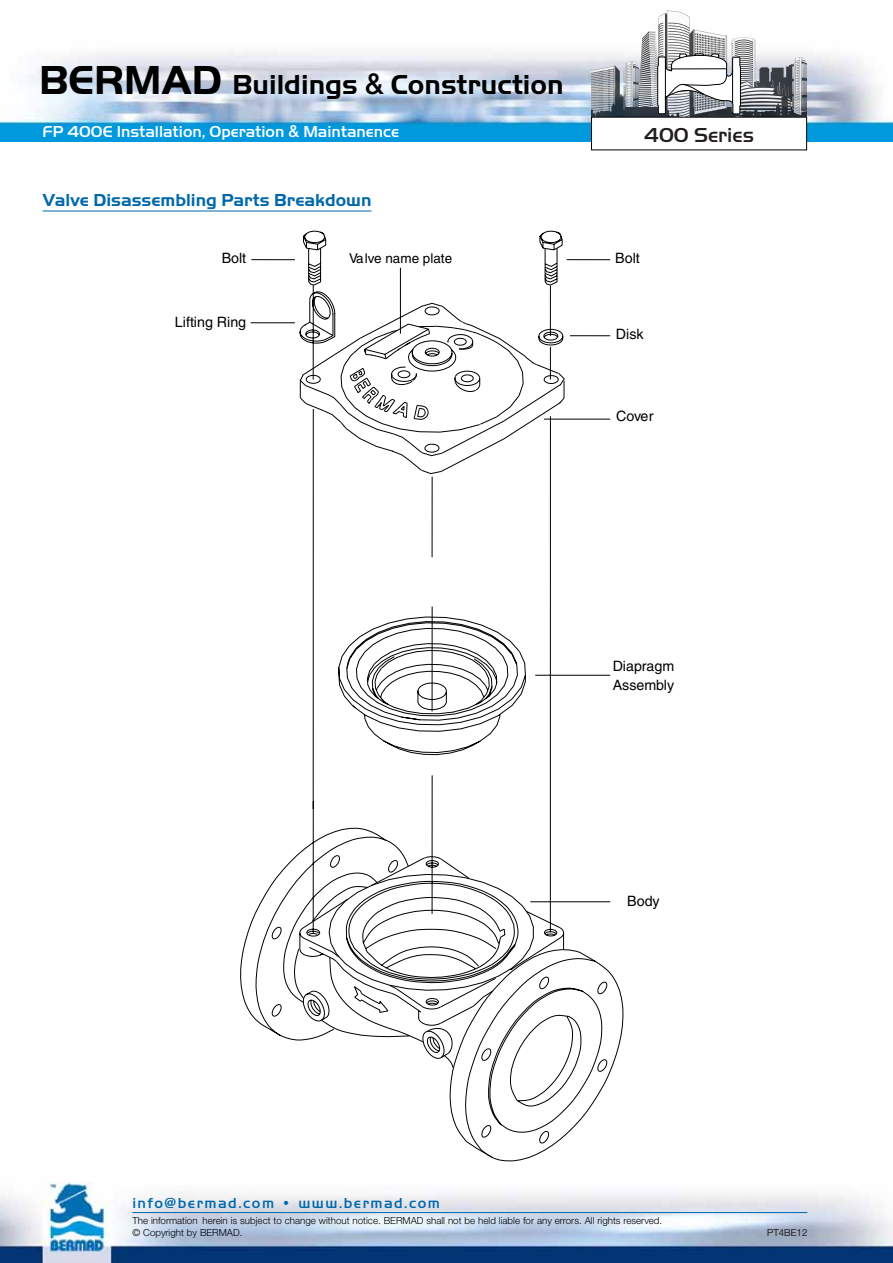
<style>
.page{position:relative;width:893px;height:1263px;background:#fff}
.page>*{position:absolute;margin:0;border:0;box-sizing:border-box;transform-origin:0 0}
.t1{font:700 28.5px "Handel Got D";color:#000}
.t2{font:500 21px "Handel Got D";color:#221e1f}
.t3{font:700 18px "Handel Got D";color:#0068ab}
.t4{font:500 16.5px "Handel Got D";color:#fff}
.t5{font:500 15px "Handel Got D";letter-spacing:.1em;color:#0068ab}
.t6{font:14.25px/19.5px "Helvetica";color:#000}
.t7{font:13.5px "Helvetica";color:#000}
.t8{font:300 9.75px/11.7px "Helvetica Neue";color:#000}
.s1{font-size:42px}
.s2{font-family:"Helvetica Neue";font-weight:500}
.s3{font-family:"Helvetica Neue"}
</style>
<div class="page">
<img style="left:0;top:10px;width:893px;height:132px">
<div style="left:591px;top:117px;width:216px;height:33px;background:#fff"></div>
<svg style="left:591px;top:11px;width:216px;height:120px"></svg>
<img style="left:0;top:1182px;width:893px;height:81px">
<hr style="left:43px;top:211px;width:328px;height:1px;background:#0068ab">
<svg style="left:240px;top:259px;width:383px;height:903px"></svg>
<svg style="left:251px;top:230px;width:314px;height:203px"></svg>
<hr style="left:132px;top:1212px;width:675px;height:1px;background:#0068ab">
<h1 class="t1" style="left:39px;top:69px;width:526px"><span class="s1">BERMAD</span> Buildings <span class="s2">&amp;</span> Construction</h1>
<h3 class="t4" style="left:43px;top:122px;width:358px">FP 400E Installation, Operation <span class="s3">&amp;</span> Maintanence</h3>
<h3 class="t3" style="left:43px;top:190px;width:330px">Valve Disassembling Parts Breakdown</h3>
<h2 class="t2" style="left:644px;top:124px;width:111px">400 Series</h2>
<h3 class="t6" style="left:222px;top:249px;width:26px">Bolt</h3>
<h3 class="t7" style="left:349px;top:250px;width:105px">Valve name plate</h3>
<h3 class="t6" style="left:615px;top:249px;width:26px">Bolt</h3>
<h3 class="t6" style="left:175px;top:312px;width:73px">Lifting Ring</h3>
<h3 class="t6" style="left:616px;top:324px;width:29px">Disk</h3>
<h3 class="t6" style="left:616px;top:406px;width:39px">Cover</h3>
<h3 class="t6" style="left:613px;top:656px;width:63px">Diapragm<br>Assembly</h3>
<h3 class="t6" style="left:627px;top:891px;width:34px">Body</h3>
<h3 class="t5" style="left:132px;top:1194px;width:309px">info@bermad.com • www.bermad.com</h3>
<p class="t8" style="left:132px;top:1214px;width:531px">The information herein is subject to change without notice. BERMAD shall not be held liable for any errors. All rights reserved. © Copyright by BERMAD.</p>
<p class="t8" style="left:767px;top:1226px;width:42px">PT4BE12</p>
</div>
